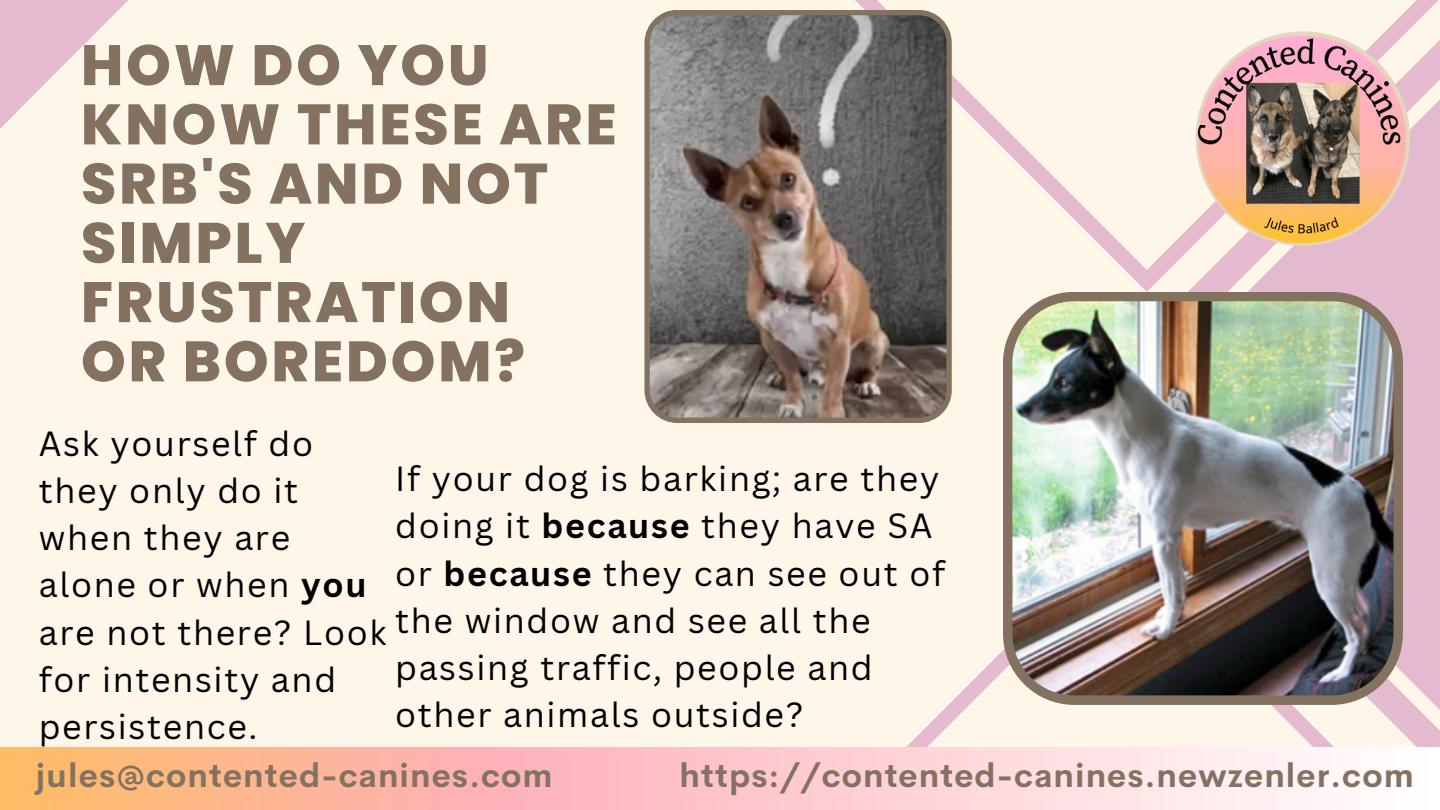
<style>
.page{position:relative;width:1440px;height:810px;background:#fff6ea}
.page>*{position:absolute;margin:0;border:0;box-sizing:border-box;transform-origin:0 0}
.t1{font:800 56.9px/59.2px "Poppins";letter-spacing:.05em;color:#847261}
.t2{font:34px/47.2px "Canva Sans";letter-spacing:.05em;color:#000}
.t3{font:700 33px "Cerebri Sans";letter-spacing:.035em;color:#847261}
.s1{font-weight:700}
</style>
<div class="page">
<div style="left:1403px;top:292px;width:37px;height:241px;background:#e4bace"></div>
<svg style="left:906px;top:533px;width:534px;height:214px"></svg>
<svg style="left:855px;top:0;width:585px;height:292px"></svg>
<svg style="left:0;top:0;width:129px;height:129px"></svg>
<img style="left:1003px;top:292px;width:400px;height:413px">
<svg style="left:644px;top:10px;width:308px;height:413px;background:#7a716c"></svg>
<img style="left:1196px;top:31px;width:214px;height:215px;border-radius:50%">
<svg style="left:0;top:747px;width:1440px;height:63px"></svg>
<h1 class="t1" style="left:81px;top:36px;width:537px">HOW DO YOU<br>KNOW THESE ARE<br>SRB'S AND NOT<br>SIMPLY<br>FRUSTRATION<br>OR BOREDOM?</h1>
<p class="t2" style="left:39px;top:419px;width:349px">Ask yourself do they only do it when they are alone or when <span class="s1">you </span>are not there? Look for intensity and persistence.</p>
<p class="t2" style="left:395px;top:454px;width:551px">If your dog is barking; are they doing it <span class="s1">because</span> they have SA or <span class="s1">because</span> they can see out of the window and see all the passing traffic, people and other animals outside?</p>
<p class="t3" style="left:36px;top:754px;width:518px">jules@contented-canines.com</p>
<p class="t3" style="left:680px;top:754px;width:736px">https://contented-canines.newzenler.com</p>
</div>
